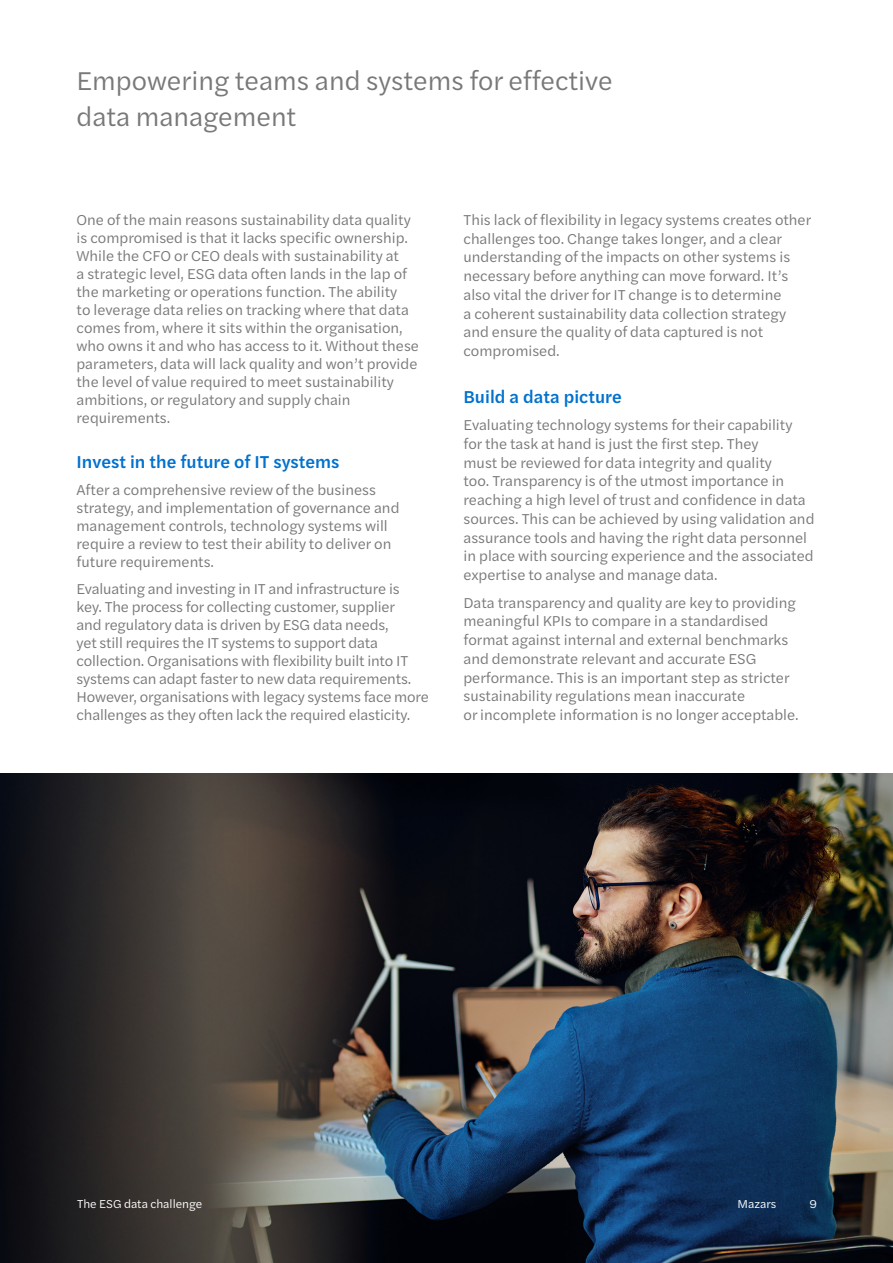
<style>
.page{position:relative;width:893px;height:1263px;background:#fff}
.page>*{position:absolute;margin:0;border:0;box-sizing:border-box;transform-origin:0 0}
.t1{font:27px/36px "Halyard Text";color:#787878}
.t2{font:500 18px "Halyard Text";color:#0071ce}
.t3{font:15px/18px "Halyard Text";color:#787878}
.t4{font:12px "Halyard Text";color:#fff}
</style>
<div class="page">
<img style="left:0;top:774px;width:893px;height:489px">
<h1 class="t1" style="left:77px;top:62px;width:538px">Empowering teams and systems for effective data management</h1>
<p class="t3" style="left:77px;top:210px;width:344px">One of the main reasons sustainability data quality is compromised is that it lacks specific ownership.<br>While the CFO or CEO deals with sustainability at<br>a strategic level, ESG data often lands in the lap of the marketing or operations function. The ability<br>to leverage data relies on tracking where that data comes from, where it sits within the organisation, who owns it and who has access to it. Without these parameters, data will lack quality and won’t provide the level of value required to meet sustainability ambitions, or regulatory and supply chain requirements.</p>
<p class="t2" style="left:77px;top:449px;width:264px">Invest in the future of IT systems</p>
<p class="t3" style="left:77px;top:480px;width:324px">After a comprehensive review of the business strategy, and implementation of governance and management controls, technology systems will require a review to test their ability to deliver on future requirements.</p>
<p class="t3" style="left:77px;top:579px;width:354px">Evaluating and investing in IT and infrastructure is<br>key. The process for collecting customer, supplier<br>and regulatory data is driven by ESG data needs,<br>yet still requires the IT systems to support data collection. Organisations with flexibility built into IT systems can adapt faster to new data requirements.<br>However, organisations with legacy systems face more challenges as they often lack the required elasticity.</p>
<p class="t3" style="left:463px;top:210px;width:349px;line-height:18.8px">This lack of flexibility in legacy systems creates other challenges too. Change takes longer, and a clear understanding of the impacts on other systems is necessary before anything can move forward. It’s also vital the driver for IT change is to determine<br>a coherent sustainability data collection strategy and ensure the quality of data captured is not compromised.</p>
<p class="t2" style="left:463px;top:383px;width:160px">Build a data picture</p>
<p class="t3" style="left:463px;top:415px;width:352px;line-height:18.8px">Evaluating technology systems for their capability for the task at hand is just the first step. They<br>must be reviewed for data integrity and quality<br>too. Transparency is of the utmost importance in reaching a high level of trust and confidence in data sources. This can be achieved by using validation and assurance tools and having the right data personnel in place with sourcing experience and the associated expertise to analyse and manage data.</p>
<p class="t3" style="left:463px;top:592px;width:337px;line-height:18.8px">Data transparency and quality are key to providing meaningful KPIs to compare in a standardised format against internal and external benchmarks and demonstrate relevant and accurate ESG performance. This is an important step as stricter sustainability regulations mean inaccurate<br>or incomplete information is no longer acceptable.</p>
<p class="t4" style="left:77px;top:1195px;width:127px">The ESG data challenge</p>
<p class="t4" style="left:738px;top:1195px;width:40px">Mazars</p>
<p class="t4" style="left:809px;top:1195px;width:9px">9</p>
</div>
